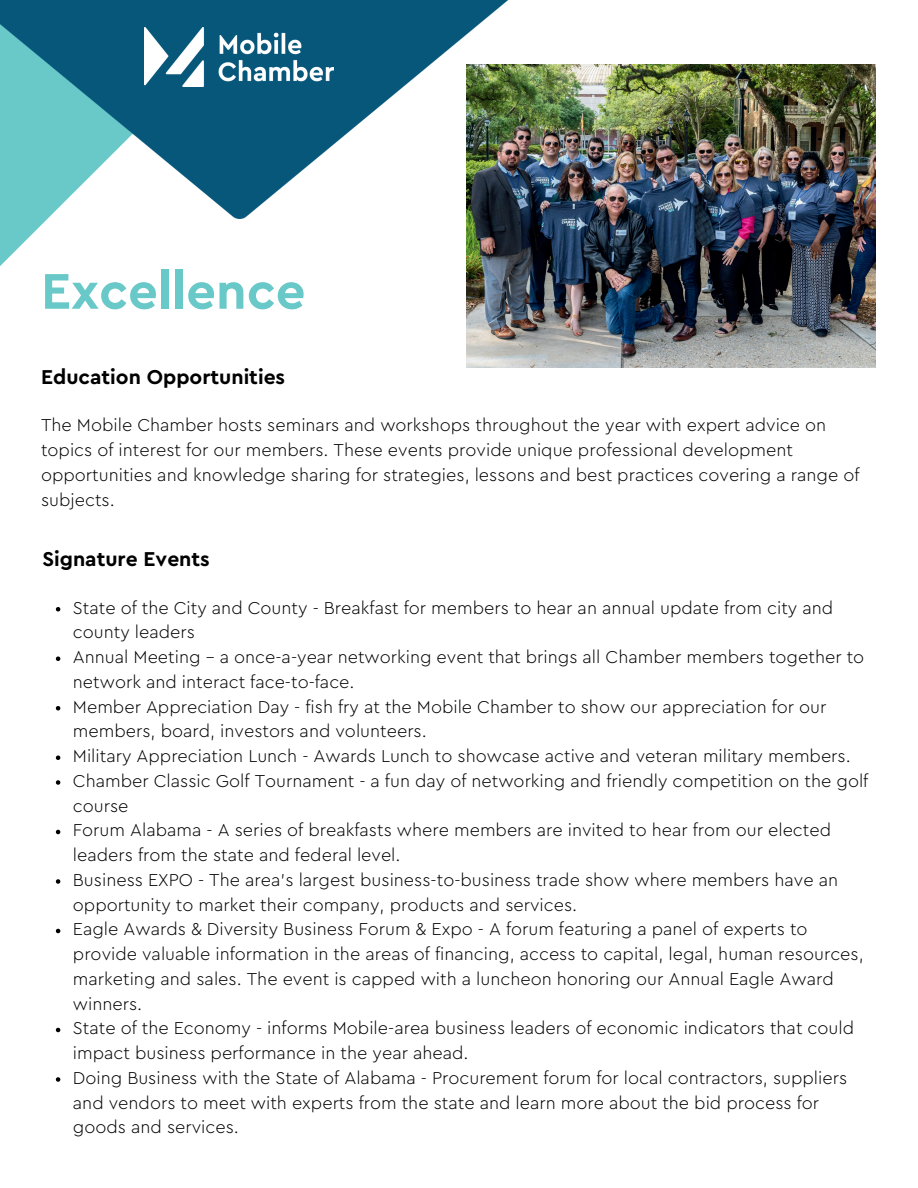
<style>
.page{position:relative;width:918px;height:1188px;background:#fff}
.page>*{position:absolute;margin:0;border:0;box-sizing:border-box;transform-origin:0 0}
.t1{font:700 52.5px "Cera Pro";color:#69c8c8}
.t2{font:700 21px "Cera Pro";color:#000}
.t3{font:300 18px/24.8px "Cera Pro";color:#000}
</style>
<div class="page">
<svg style="left:0;top:218px;width:48px;height:48px"></svg>
<img style="left:0;top:0;width:508px;height:218px">
<svg style="left:459px;top:57px;width:417px;height:311px"></svg>
<img style="left:466px;top:64px;width:409px;height:303px">
<svg style="left:56px;top:607px;width:4px;height:4px"></svg>
<svg style="left:56px;top:656px;width:4px;height:5px"></svg>
<svg style="left:56px;top:706px;width:4px;height:4px"></svg>
<svg style="left:56px;top:755px;width:4px;height:5px"></svg>
<svg style="left:56px;top:780px;width:4px;height:5px"></svg>
<svg style="left:56px;top:830px;width:4px;height:4px"></svg>
<svg style="left:56px;top:879px;width:4px;height:5px"></svg>
<svg style="left:56px;top:929px;width:4px;height:4px"></svg>
<svg style="left:56px;top:1028px;width:4px;height:4px"></svg>
<svg style="left:56px;top:1077px;width:4px;height:5px"></svg>
<img style="left:145px;top:28px;width:189px;height:58px">
<h1 class="t1" style="left:41px;top:256px;width:266px">Excellence</h1>
<p class="t2" style="left:41px;top:363px;width:246px">Education Opportunities</p>
<p class="t3" style="left:41px;top:412px;width:820px">The Mobile Chamber hosts seminars and workshops throughout the year with expert advice on topics of interest for our members. These events provide unique professional development opportunities and knowledge sharing for strategies, lessons and best practices covering a range of subjects.</p>
<p class="t2" style="left:42px;top:545px;width:169px">Signature Events</p>
<p class="t3" style="left:73px;top:595px;width:797px">State of the City and County - Breakfast for members to hear an annual update from city and county leaders<br>Annual Meeting – a once-a-year networking event that brings all Chamber members together to network and interact face-to-face.<br>Member Appreciation Day - fish fry at the Mobile Chamber to show our appreciation for our members, board, investors and volunteers.<br>Military Appreciation Lunch - Awards Lunch to showcase active and veteran military members.<br>Chamber Classic Golf Tournament - a fun day of networking and friendly competition on the golf course<br>Forum Alabama - A series of breakfasts where members are invited to hear from our elected leaders from the state and federal level.<br>Business EXPO - The area's largest business-to-business trade show where members have an opportunity to market their company, products and services.<br>Eagle Awards &amp; Diversity Business Forum &amp; Expo - A forum featuring a panel of experts to provide valuable information in the areas of financing, access to capital, legal, human resources, marketing and sales. The event is capped with a luncheon honoring our Annual Eagle Award winners.<br>State of the Economy - informs Mobile-area business leaders of economic indicators that could impact business performance in the year ahead.<br>Doing Business with the State of Alabama - Procurement forum for local contractors, suppliers and vendors to meet with experts from the state and learn more about the bid process for goods and services.</p>
</div>
